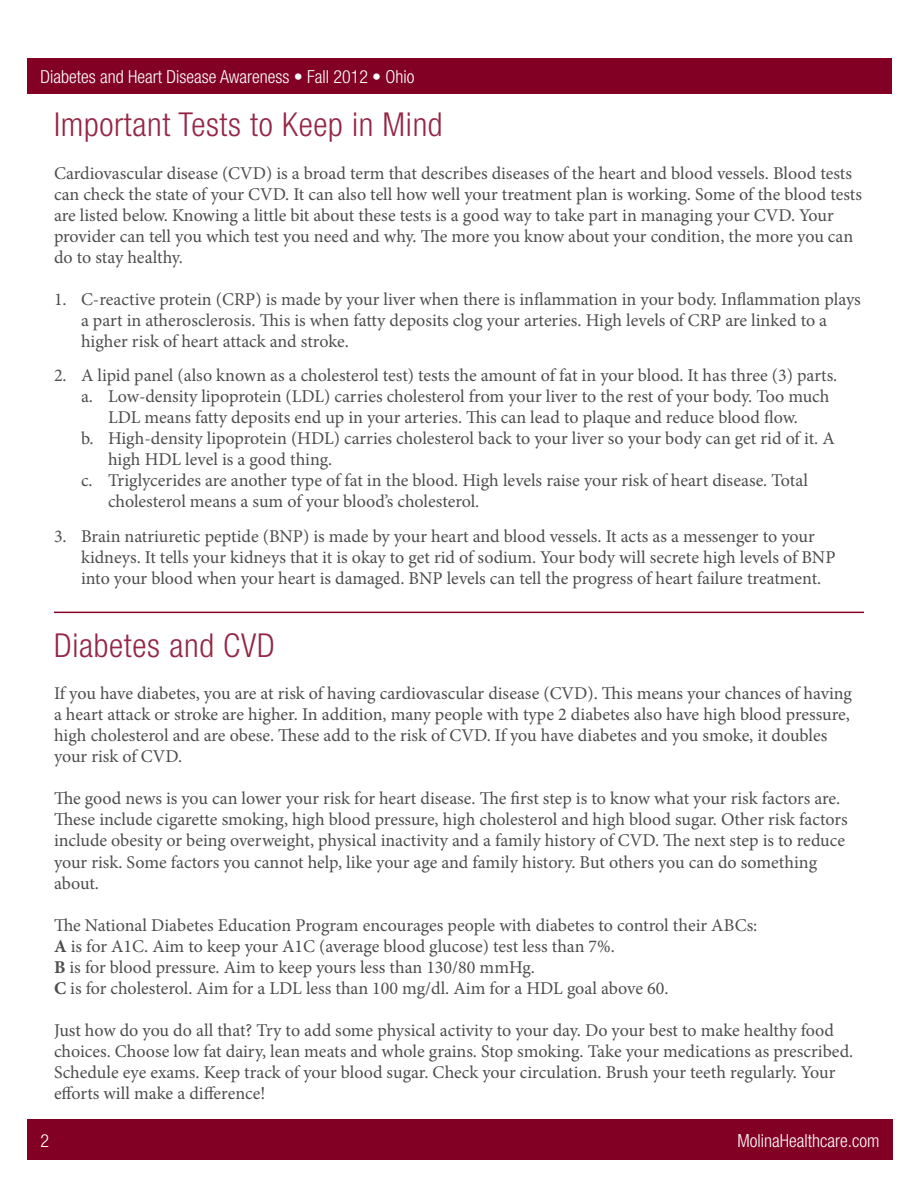
<style>
.page{position:relative;width:918px;height:1188px;background:#fff}
.page>*{position:absolute;margin:0;border:0;box-sizing:border-box;transform-origin:0 0}
.t1{font:300 condensed 33px "Helvetica Neue";letter-spacing:.02em;color:#952645}
.t2{font:18px/21px "Minion Pro";letter-spacing:-.005em;color:#4d4d4f}
.t3{font:300 condensed 18px "Helvetica Neue";color:#fff}
.s1{font-weight:700}
</style>
<div class="page">
<div style="left:27px;top:58px;width:864px;height:36px;background:#820024"></div>
<div style="left:27px;top:1119px;width:866px;height:40px;background:#820024"></div>
<hr style="left:54px;top:612px;width:810px;height:1px;background:#820024">
<p class="t3" style="left:40px;top:67px;width:376px">Diabetes and Heart Disease Awareness • Fall 2012 • Ohio</p>
<h1 class="t1" style="left:54px;top:105px;width:390px">Important Tests to Keep in Mind</h1>
<p class="t2" style="left:54px;top:163px;width:810px">Cardiovascular disease (CVD) is a broad term that describes diseases of the heart and blood vessels. Blood tests can check the state of your CVD. It can also tell how well your treatment plan is working. Some of the blood tests are listed below. Knowing a little bit about these tests is a good way to take part in managing your CVD. Your provider can tell you which test you need and why. The more you know about your condition, the more you can do to stay healthy.</p>
<p class="t2" style="left:81px;top:289px;width:781px;text-indent:-27px">1. C-reactive protein (CRP) is made by your liver when there is inflammation in your body. Inflammation plays a part in atherosclerosis. This is when fatty deposits clog your arteries. High levels of CRP are linked to a higher risk of heart attack and stroke.</p>
<p class="t2" style="left:54px;top:365px;width:785px">2. A lipid panel (also known as a cholesterol test) tests the amount of fat in your blood. It has three (3) parts.</p>
<p class="t2" style="left:81px;top:386px;width:750px">a. Low-density lipoprotein (LDL) carries cholesterol from your liver to the rest of your body. Too much</p>
<p class="t2" style="left:108px;top:407px;width:691px">LDL means fatty deposits end up in your arteries. This can lead to plaque and reduce blood flow.</p>
<p class="t2" style="left:81px;top:428px;width:755px">b. High-density lipoprotein (HDL) carries cholesterol back to your liver so your body can get rid of it. A</p>
<p class="t2" style="left:108px;top:449px;width:226px">high HDL level is a good thing.</p>
<p class="t2" style="left:81px;top:470px;width:728px">c. Triglycerides are another type of fat in the blood. High levels raise your risk of heart disease. Total</p>
<p class="t2" style="left:108px;top:491px;width:373px">cholesterol means a sum of your blood’s cholesterol.</p>
<p class="t2" style="left:81px;top:525px;width:756px;text-indent:-27px">3. Brain natriuretic peptide (BNP) is made by your heart and blood vessels. It acts as a messenger to your kidneys. It tells your kidneys that it is okay to get rid of sodium. Your body will secrete high levels of BNP into your blood when your heart is damaged. BNP levels can tell the progress of heart failure treatment.</p>
<h1 class="t1" style="left:54px;top:626px;width:222px">Diabetes and CVD</h1>
<p class="t2" style="left:54px;top:683px;width:800px">If you have diabetes, you are at risk of having cardiovascular disease (CVD). This means your chances of having a heart attack or stroke are higher. In addition, many people with type 2 diabetes also have high blood pressure, high cholesterol and are obese. These add to the risk of CVD. If you have diabetes and you smoke, it doubles your risk of CVD.</p>
<p class="t2" style="left:54px;top:788px;width:795px">The good news is you can lower your risk for heart disease. The first step is to know what your risk factors are.<br>These include cigarette smoking, high blood pressure, high cholesterol and high blood sugar. Other risk factors include obesity or being overweight, physical inactivity and a family history of CVD. The next step is to reduce your risk. Some factors you cannot help, like your age and family history. But others you can do something about.</p>
<p class="t2" style="left:54px;top:914px;width:705px">The National Diabetes Education Program encourages people with diabetes to control their ABCs:<br><span class="s1">A</span> is for A1C. Aim to keep your A1C (average blood glucose) test less than 7%.<br><span class="s1">B</span> is for blood pressure. Aim to keep yours less than 130/80 mmHg.<br><span class="s1">C</span> is for cholesterol. Aim for a LDL less than 100 mg/dl. Aim for a HDL goal above 60.</p>
<p class="t2" style="left:54px;top:1019px;width:801px">Just how do you do all that? Try to add some physical activity to your day. Do your best to make healthy food choices. Choose low fat dairy, lean meats and whole grains. Stop smoking. Take your medications as prescribed.<br>Schedule eye exams. Keep track of your blood sugar. Check your circulation. Brush your teeth regularly. Your efforts will make a difference!</p>
<p class="t3" style="left:40px;top:1130px;width:10px">2</p>
<p class="t3" style="left:737px;top:1130px;width:143px">MolinaHealthcare.com</p>
</div>
